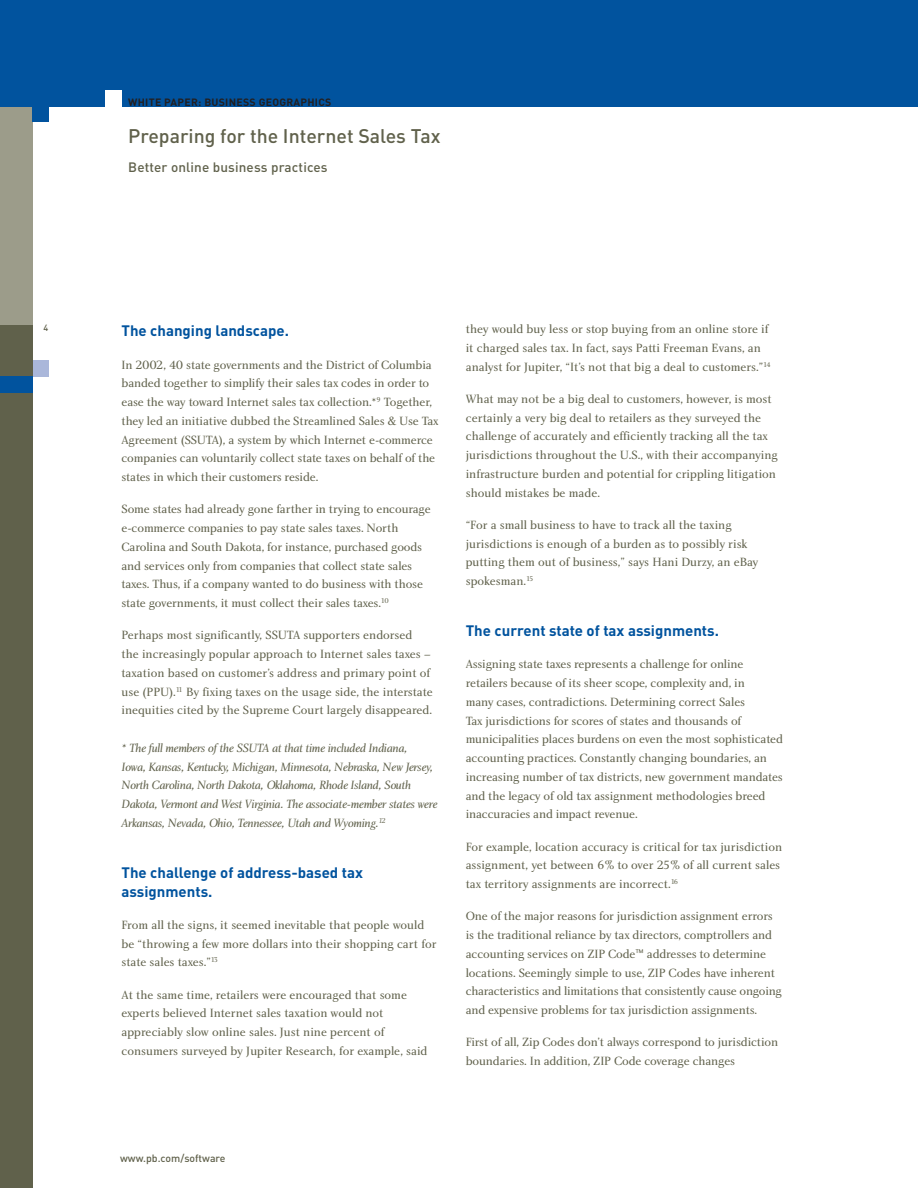
<style>
.page{position:relative;width:918px;height:1188px;background:#fff}
.page>*{position:absolute;margin:0;border:0;box-sizing:border-box;transform-origin:0 0}
._5__page_headline{font:500 19.5px "DIN";color:#60614b}
._10__color_subhead{font:700 15px/18.8px "DIN";color:#01539e}
._6__page_subhead_lin{font:500 13.5px "DIN";letter-spacing:.01em;color:#60614b}
._10__color_subhead-2{font:12.3px/18.8px "Charlotte Book Plain";letter-spacing:-.01em;color:#60614b}
._10__color_subhead-3{font:12.3px/18.8px "Charlotte Book Italic Plain";letter-spacing:-.025em;color:#60614b}
.t1{font:700 10.5px "DIN";letter-spacing:.025em;color:#231f20}
.t2{font:500 10.5px "DIN";color:#60614b}
.t3{font:500 9px "DIN";color:#60614b}
</style>
<div class="page">
<div style="left:30px;top:360px;width:19px;height:16px;background:#aab7da"></div>
<div style="left:0;top:0;width:32px;height:1188px;background:#60614b"></div>
<div style="left:0;top:0;width:32px;height:324px;background:#9c9c8a"></div>
<div style="left:0;top:376px;width:32px;height:16px;background:#01539e"></div>
<div style="left:32px;top:95px;width:17px;height:27px;background:#01539e"></div>
<div style="left:0;top:0;width:918px;height:106px;background:#01539e"></div>
<div style="left:105px;top:90px;width:17px;height:32px;background:#fff"></div>
<p class="t3" style="left:44px;top:322px;width:6px">4</p>
<p class="t1" style="left:128px;top:96px;width:205px">WHITE PAPER: BUSINESS GEOGRAPHICS</p>
<p class="_5__page_headline" style="left:128px;top:123px;width:314px">Preparing for the Internet Sales Tax</p>
<p class="_6__page_subhead_lin" style="left:128px;top:159px;width:201px">Better online business practices</p>
<p class="_10__color_subhead" style="left:122px;top:321px;width:169px">The changing landscape.</p>
<p class="_10__color_subhead-2" style="left:122px;top:355px;width:319px">In 2002, 40 state governments and the District of Columbia banded together to simplify their sales tax codes in order to ease the way toward Internet sales tax collection.*<sup>9</sup> Together, they led an initiative dubbed the Streamlined Sales &amp; Use Tax Agreement (SSUTA), a system by which Internet e-commerce companies can voluntarily collect state taxes on behalf of the states in which their customers reside.</p>
<p class="_10__color_subhead-2" style="left:122px;top:500px;width:311px">Some states had already gone farther in trying to encourage e-commerce companies to pay state sales taxes. North Carolina and South Dakota, for instance, purchased goods and services only from companies that collect state sales taxes. Thus, if a company wanted to do business with those state governments, it must collect their sales taxes.<sup>10</sup></p>
<p class="_10__color_subhead-2" style="left:122px;top:626px;width:313px">Perhaps most significantly, SSUTA supporters endorsed<br>the increasingly popular approach to Internet sales taxes – taxation based on customer’s address and primary point of use (PPU).<sup>11</sup> By fixing taxes on the usage side, the interstate inequities cited by the Supreme Court largely disappeared.</p>
<p class="_10__color_subhead-3" style="left:122px;top:739px;width:317px">* The full members of the SSUTA at that time included Indiana,<br>Iowa, Kansas, Kentucky, Michigan, Minnesota, Nebraska, New Jersey, North Carolina, North Dakota, Oklahoma, Rhode Island, South Dakota, Vermont and West Virginia. The associate-member states were Arkansas, Nevada, Ohio, Tennessee, Utah and Wyoming.<sup>12</sup></p>
<p class="_10__color_subhead" style="left:122px;top:863px;width:243px">The challenge of address-based tax assignments.</p>
<p class="_10__color_subhead-2" style="left:122px;top:916px;width:317px">From all the signs, it seemed inevitable that people would be “throwing a few more dollars into their shopping cart for state sales taxes.”<sup>13</sup></p>
<p class="_10__color_subhead-2" style="left:122px;top:985px;width:308px">At the same time, retailers were encouraged that some experts believed Internet sales taxation would not appreciably slow online sales. Just nine percent of consumers surveyed by Jupiter Research, for example, said</p>
<p class="_10__color_subhead-2" style="left:466px;top:320px;width:307px">they would buy less or stop buying from an online store if it charged sales tax. In fact, says Patti Freeman Evans, an analyst for Jupiter, “It’s not that big a deal to customers.”<sup>14</sup></p>
<p class="_10__color_subhead-2" style="left:466px;top:390px;width:308px">What may not be a big deal to customers, however, is most</p>
<p class="_10__color_subhead-2" style="left:466px;top:409px;width:297px">certainly a very big deal to retailers as they surveyed the</p>
<p class="_10__color_subhead-2" style="left:466px;top:427px;width:304px">challenge of accurately and efficiently tracking all the tax</p>
<p class="_10__color_subhead-2" style="left:466px;top:446px;width:314px">jurisdictions throughout the U.S., with their accompanying</p>
<p class="_10__color_subhead-2" style="left:466px;top:465px;width:312px">infrastructure burden and potential for crippling litigation</p>
<p class="_10__color_subhead-2" style="left:466px;top:484px;width:136px">should mistakes be made.</p>
<p class="_10__color_subhead-2" style="left:466px;top:516px;width:294px">“For a small business to have to track all the taxing jurisdictions is enough of a burden as to possibly risk putting them out of business,” says Hani Durzy, an eBay spokesman.<sup>15</sup></p>
<p class="_10__color_subhead" style="left:466px;top:621px;width:255px">The current state of tax assignments.</p>
<p class="_10__color_subhead-2" style="left:466px;top:655px;width:319px">Assigning state taxes represents a challenge for online retailers because of its sheer scope, complexity and, in<br>many cases, contradictions. Determining correct Sales<br>Tax jurisdictions for scores of states and thousands of municipalities places burdens on even the most sophisticated accounting practices. Constantly changing boundaries, an increasing number of tax districts, new government mandates and the legacy of old tax assignment methodologies breed inaccuracies and impact revenue.</p>
<p class="_10__color_subhead-2" style="left:466px;top:838px;width:318px">For example, location accuracy is critical for tax jurisdiction</p>
<p class="_10__color_subhead-2" style="left:466px;top:856px;width:316px">assignment, yet between 6% to over 25% of all current sales tax territory assignments are incorrect.<sup>16</sup></p>
<p class="_10__color_subhead-2" style="left:466px;top:907px;width:308px">One of the major reasons for jurisdiction assignment errors is the traditional reliance by tax directors, comptrollers and</p>
<p class="_10__color_subhead-2" style="left:466px;top:945px;width:302px">accounting services on ZIP Code<sup>™</sup> addresses to determine</p>
<p class="_10__color_subhead-2" style="left:466px;top:964px;width:318px">locations. Seemingly simple to use, ZIP Codes have inherent characteristics and limitations that consistently cause ongoing and expensive problems for tax jurisdiction assignments.</p>
<p class="_10__color_subhead-2" style="left:466px;top:1033px;width:314px">First of all, Zip Codes don’t always correspond to jurisdiction boundaries. In addition, ZIP Code coverage changes</p>
<p class="t2" style="left:120px;top:1152px;width:107px">www.pb.com/software</p>
</div>
